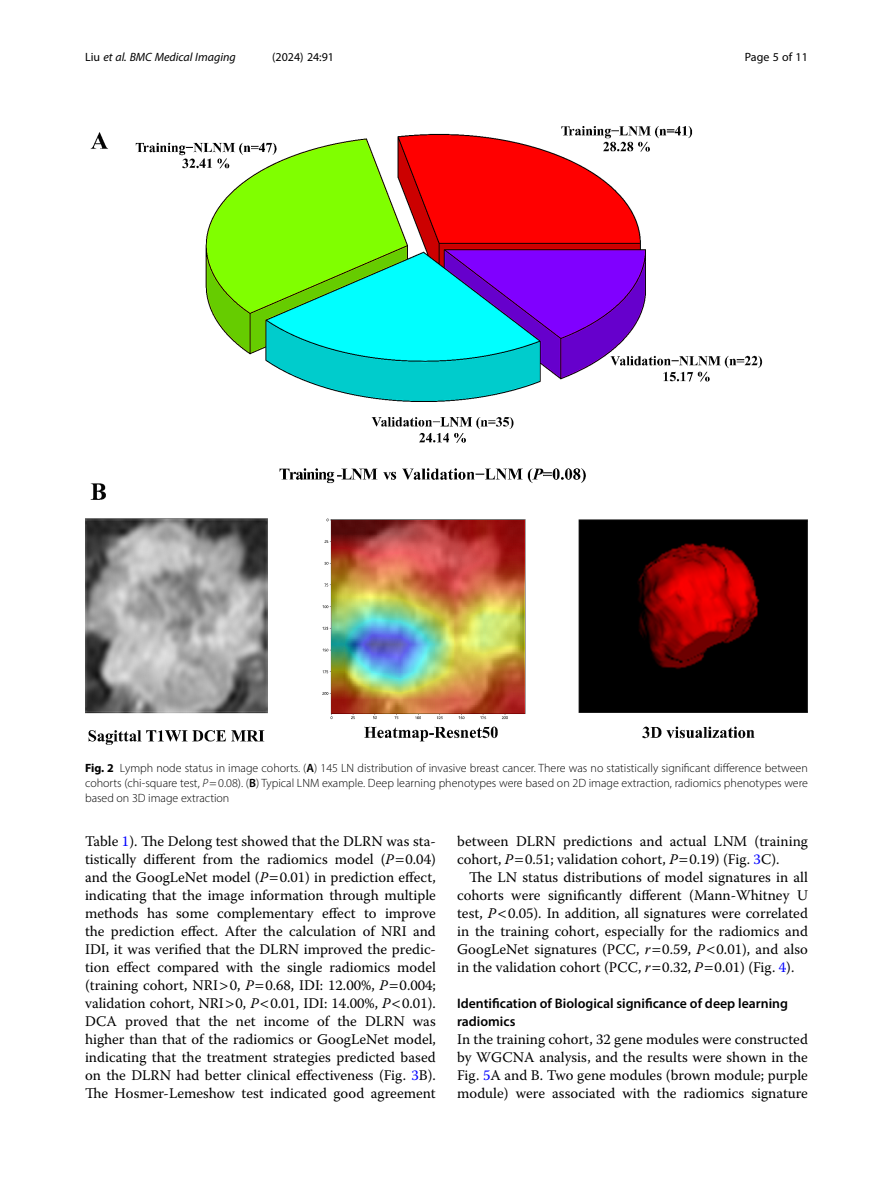
<style>
.page{position:relative;width:893px;height:1191px;background:#fff}
.page>*{position:absolute;margin:0;border:0;box-sizing:border-box;transform-origin:0 0}
.Body_Text_Indent{font:14.7px/18px "Warnock Pro";color:#000;text-align:justify}
.Body_Text{font:14.7px/18px "Warnock Pro";color:#000;text-align:justify}
.Head_2{font:600 13.8px/18px "Myriad Pro";color:#000}
.Figure_Caption{font:300 12px/15px "Myriad Pro";color:#000;text-align:justify}
.t1{font:italic 12px "Myriad Pro";color:#000}
.t2{font:12px "Myriad Pro";color:#000}
.s1{font-style:normal}
.s2{font-weight:700}
.s3{font-weight:600}
.s4{font-style:italic}
.s5{color:#00f}
</style>
<div class="page">
<img style="left:85px;top:126px;width:723px;height:618px">
<p class="t1" style="left:85px;top:50px;width:152px"><span class="s1">Liu</span> et al. BMC Medical Imaging</p>
<p class="t2" style="left:272px;top:50px;width:63px">(2024) 24:91</p>
<p class="t2" style="left:745px;top:50px;width:65px">Page 5 of 11</p>
<p class="Figure_Caption" style="left:85px;top:760px;width:724px"><span class="s2">Fig. 2</span> Lymph node status in image cohorts. (<span class="s3">A</span>) 145 LN distribution of invasive breast cancer. There was no statistically significant difference between cohorts (chi-square test, <span class="s4">P</span>=0.08). (<span class="s3">B</span>) Typical LNM example. Deep learning phenotypes were based on 2D image extraction, radiomics phenotypes were based on 3D image extraction</p>
<p class="Body_Text_Indent" style="left:85px;top:832px;width:352px">Table <span class="s5">1</span>). The Delong test showed that the DLRN was sta&shy;tistically different from the radiomics model (<span class="s4">P</span> 0.04) and the GoogLeNet model (<span class="s4">P</span> 0.01) in prediction effect, indicating that the image information through multiple methods has some complementary effect to improve the prediction effect. After the calculation of NRI and IDI, it was verified that the DLRN improved the predic&shy;tion effect compared with the single radiomics model (training cohort, NRI 0, <span class="s4">P</span> 0.68, IDI: 12.00%, <span class="s4">P</span> 0.004; validation cohort, NRI 0, <span class="s4">P</span> 0.01, IDI: 14.00%, <span class="s4">P</span> 0.01).<br>DCA proved that the net income of the DLRN was higher than that of the radiomics or GoogLeNet model, indicating that the treatment strategies predicted based on the DLRN had better clinical effectiveness (Fig. <span class="s5">3</span>B).<br>The Hosmer-Lemeshow test indicated good agreement</p>
<p class="Body_Text_Indent" style="left:457px;top:832px;width:352px">between DLRN predictions and actual LNM (training cohort, <span class="s4">P</span> 0.51; validation cohort, <span class="s4">P</span> 0.19) (Fig. <span class="s5">3</span>C).</p>
<p class="Body_Text_Indent" style="left:457px;top:868px;width:352px;text-indent:12px">The LN status distributions of model signatures in all cohorts were significantly different (Mann-Whitney U test, <span class="s4">P</span> 0.05). In addition, all signatures were correlated in the training cohort, especially for the radiomics and GoogLeNet signatures (PCC, <span class="s4">r</span> 0.59, <span class="s4">P</span> 0.01), and also in the validation cohort (PCC, <span class="s4">r</span> 0.32, <span class="s4">P</span> 0.01) (Fig. <span class="s5">4</span>).</p>
<p class="Head_2" style="left:457px;top:994px;width:332px">Identification of Biological significance of deep learning radiomics</p>
<p class="Body_Text" style="left:457px;top:1030px;width:352px">In the training cohort, 32 gene modules were constructed by WGCNA analysis, and the results were shown in the Fig. <span class="s5">5</span>A and B. Two gene modules (brown module; purple module) were associated with the radiomics signature</p>
</div>
